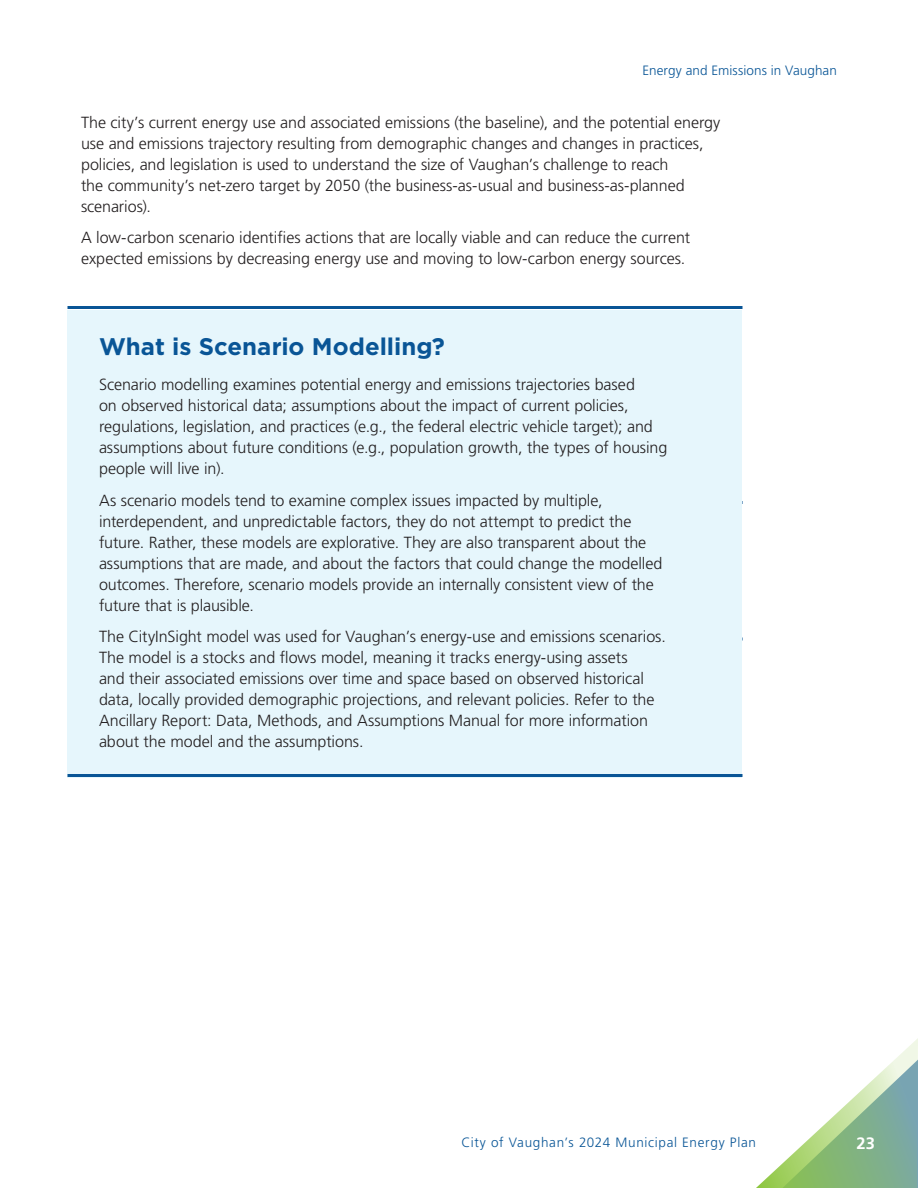
<style>
.page{position:relative;width:918px;height:1188px;background:#fff}
.page>*{position:absolute;margin:0;border:0;box-sizing:border-box;transform-origin:0 0}
.Box_1_-_Heading{font:700 24px "Gotham";color:#095596}
.t1{font:700 16.5px "Frutiger LT Std";color:#fff}
.Box_1_-_Body{font:300 16.2px/21px "Frutiger LT Std";letter-spacing:-.005em;color:#231f20}
.Body{font:300 16.2px/21px "Frutiger LT Std";letter-spacing:-.005em;color:#231f20}
.t2{font:300 13.5px "Frutiger LT Std";letter-spacing:.035em;color:#095596}
.t3{font:300 13.5px "Frutiger LT Std";letter-spacing:.005em;color:#095596}
</style>
<div class="page">
<svg style="left:756px;top:1038px;width:162px;height:150px"></svg>
<div style="left:68px;top:310px;width:674px;height:78px;background:#e6f6fc"></div>
<hr style="left:68px;top:306px;width:674px;height:3px;background:#095596">
<div style="left:68px;top:367px;width:674px;height:138px;background:#e6f6fc"></div>
<div style="left:68px;top:483px;width:674px;height:159px;background:#e6f6fc"></div>
<div style="left:68px;top:619px;width:674px;height:159px;background:#e6f6fc"></div>
<hr style="left:68px;top:774px;width:674px;height:3px;background:#095596">
<p class="t3" style="left:642px;top:63px;width:196px">Energy and Emissions in Vaughan</p>
<p class="Body" style="left:81px;top:112px;width:641px">The city’s current energy use and associated emissions (the baseline), and the potential energy use and emissions trajectory resulting from demographic changes and changes in practices, policies, and legislation is used to understand the size of Vaughan’s challenge to reach<br>the community’s net-zero target by 2050 (the business-as-usual and business-as-planned scenarios).</p>
<p class="Body" style="left:81px;top:227px;width:611px">A low-carbon scenario identifies actions that are locally viable and can reduce the current expected emissions by decreasing energy use and moving to low-carbon energy sources.</p>
<p class="Box_1_-_Heading" style="left:99px;top:330px;width:348px">What is Scenario Modelling?</p>
<p class="Box_1_-_Body" style="left:99px;top:374px;width:570px">Scenario modelling examines potential energy and emissions trajectories based<br>on observed historical data; assumptions about the impact of current policies, regulations, legislation, and practices (e.g., the federal electric vehicle target); and assumptions about future conditions (e.g., population growth, the types of housing people will live in).</p>
<p class="Box_1_-_Body" style="left:99px;top:490px;width:565px">As scenario models tend to examine complex issues impacted by multiple, interdependent, and unpredictable factors, they do not attempt to predict the future. Rather, these models are explorative. They are also transparent about the assumptions that are made, and about the factors that could change the modelled outcomes. Therefore, scenario models provide an internally consistent view of the future that is plausible.</p>
<p class="Box_1_-_Body" style="left:99px;top:626px;width:569px">The CityInSight model was used for Vaughan’s energy-use and emissions scenarios.<br>The model is a stocks and flows model, meaning it tracks energy-using assets<br>and their associated emissions over time and space based on observed historical data, locally provided demographic projections, and relevant policies. Refer to the Ancillary Report: Data, Methods, and Assumptions Manual for more information about the model and the assumptions.</p>
<p class="t2" style="left:461px;top:1134px;width:296px">City of Vaughan’s 2024 Municipal Energy Plan</p>
<p class="t1" style="left:856px;top:1133px;width:20px">23</p>
</div>
